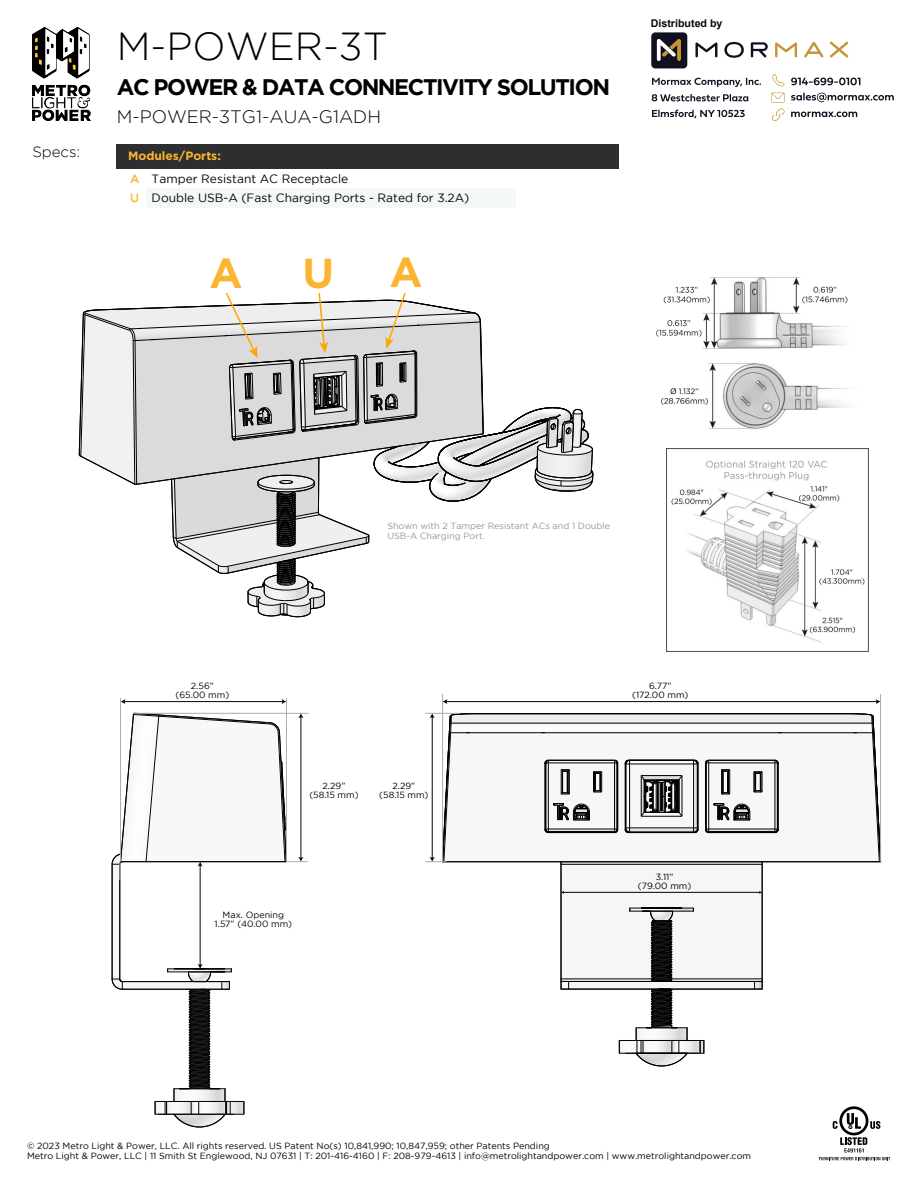
<style>
.page{position:relative;width:918px;height:1188px;background:#fff}
.page>*{position:absolute;margin:0;border:0;box-sizing:border-box;transform-origin:0 0}
.t1{font:700 42px "Gotham";color:#fcb533}
.t2{font:300 39px "Gotham";color:#000}
.t3{font:700 22.5px "Gotham";letter-spacing:-.065em;color:#000}
.t4{font:300 18px "Gotham";color:#000}
.t5{font:300 15px "Gotham";color:#000}
.t6{font:12px "Gotham";color:#040503}
.t7{font:700 12px "Gotham";color:#fcb530}
.t8{font:700 10.65px "Arial";color:#080908}
.t9{font:9px/9px "Gotham";color:#000;text-align:center}
.t10{font:9px/10.8px "Gotham";color:#979797}
.t11{font:9px/9px "Gotham";color:#050504;text-align:center}
.s1{font-weight:500;color:#fcb530}
</style>
<div class="page">
<svg style="left:819px;top:1106px;width:71px;height:54px"></svg>
<img style="left:32px;top:27px;width:59px;height:93px">
<img style="left:656px;top:277px;width:192px;height:72px">
<img style="left:662px;top:363px;width:187px;height:66px">
<img style="left:666px;top:449px;width:203px;height:202px">
<img style="left:111px;top:712px;width:180px;height:403px">
<hr style="left:120px;top:864px;width:1px;height:115px;background:#050504">
<hr style="left:112px;top:864px;width:1px;height:115px;background:#050504">
<hr style="left:119px;top:864px;width:1px;height:115px;background:#050504">
<svg style="left:112px;top:978px;width:11px;height:12px"></svg>
<hr style="left:122px;top:981px;width:100px;height:1px;background:#050504">
<hr style="left:122px;top:989px;width:100px;height:1px;background:#050504">
<hr style="left:200px;top:865px;width:1px;height:100px;background:#050504">
<svg style="left:155px;top:964px;width:90px;height:164px"></svg>
<hr style="left:124px;top:701px;width:159px;height:1px;background:#050504">
<svg style="left:282px;top:699px;width:4px;height:5px"></svg>
<svg style="left:121px;top:699px;width:4px;height:5px"></svg>
<hr style="left:133px;top:713px;width:176px;height:1px;background:#aaabab">
<hr style="left:286px;top:698px;width:1px;height:164px;background:#aaabab">
<hr style="left:120px;top:698px;width:1px;height:164px;background:#aaabab">
<svg style="left:112px;top:713px;width:196px;height:167px"></svg>
<img style="left:426px;top:699px;width:456px;height:355px">
<hr style="left:444px;top:862px;width:435px;height:1px;background:#000">
<hr style="left:545px;top:732px;width:233px;height:1px;background:#000">
<hr style="left:782px;top:732px;width:71px;height:1px;background:#000">
<hr style="left:451px;top:723px;width:421px;height:1px;background:#000">
<hr style="left:470px;top:732px;width:71px;height:1px;background:#000">
<hr style="left:561px;top:864px;width:201px;height:1px;background:#000">
<hr style="left:670px;top:979px;width:92px;height:1px;background:#000">
<hr style="left:561px;top:979px;width:91px;height:1px;background:#000">
<hr style="left:641px;top:816px;width:41px;height:1px;background:#000">
<hr style="left:682px;top:776px;width:1px;height:40px;background:#000">
<hr style="left:630px;top:764px;width:64px;height:1px;background:#000">
<hr style="left:629px;top:764px;width:1px;height:64px;background:#000">
<hr style="left:630px;top:828px;width:64px;height:1px;background:#000">
<hr style="left:693px;top:764px;width:1px;height:64px;background:#000">
<hr style="left:626px;top:764px;width:1px;height:64px;background:#000">
<hr style="left:708px;top:763px;width:1px;height:66px;background:#000">
<hr style="left:709px;top:763px;width:66px;height:1px;background:#000">
<hr style="left:775px;top:763px;width:1px;height:66px;background:#000">
<hr style="left:709px;top:829px;width:66px;height:1px;background:#000">
<hr style="left:709px;top:831px;width:66px;height:1px;background:#000">
<hr style="left:548px;top:763px;width:1px;height:66px;background:#000">
<hr style="left:548px;top:763px;width:67px;height:1px;background:#000">
<hr style="left:614px;top:763px;width:1px;height:66px;background:#000">
<hr style="left:548px;top:829px;width:67px;height:1px;background:#000">
<hr style="left:548px;top:831px;width:67px;height:1px;background:#000">
<hr style="left:546px;top:763px;width:1px;height:66px;background:#000">
<hr style="left:444px;top:861px;width:435px;height:1px;background:#000">
<hr style="left:705px;top:763px;width:1px;height:66px;background:#000">
<hr style="left:778px;top:763px;width:1px;height:66px;background:#000">
<hr style="left:698px;top:763px;width:1px;height:66px;background:#000">
<hr style="left:628px;top:832px;width:67px;height:1px;background:#000">
<hr style="left:561px;top:864px;width:1px;height:115px;background:#000">
<hr style="left:762px;top:864px;width:1px;height:115px;background:#000">
<hr style="left:569px;top:981px;width:186px;height:1px;background:#000">
<hr style="left:569px;top:989px;width:186px;height:1px;background:#000">
<svg style="left:754px;top:979px;width:9px;height:11px"></svg>
<svg style="left:561px;top:979px;width:8px;height:11px"></svg>
<hr style="left:697px;top:764px;width:1px;height:64px;background:#000">
<hr style="left:625px;top:764px;width:1px;height:64px;background:#000">
<svg style="left:625px;top:828px;width:5px;height:5px"></svg>
<svg style="left:693px;top:828px;width:6px;height:5px"></svg>
<hr style="left:709px;top:832px;width:66px;height:1px;background:#000">
<hr style="left:777px;top:763px;width:1px;height:66px;background:#000">
<svg style="left:774px;top:829px;width:5px;height:4px"></svg>
<hr style="left:706px;top:763px;width:1px;height:66px;background:#000">
<svg style="left:721px;top:769px;width:9px;height:26px"></svg>
<svg style="left:705px;top:829px;width:4px;height:4px"></svg>
<svg style="left:754px;top:771px;width:9px;height:22px"></svg>
<hr style="left:548px;top:832px;width:67px;height:1px;background:#000">
<hr style="left:617px;top:763px;width:1px;height:66px;background:#000">
<svg style="left:614px;top:829px;width:4px;height:4px"></svg>
<svg style="left:544px;top:829px;width:5px;height:4px"></svg>
<hr style="left:545px;top:763px;width:1px;height:66px;background:#000">
<svg style="left:561px;top:769px;width:9px;height:26px"></svg>
<svg style="left:593px;top:771px;width:9px;height:22px"></svg>
<hr style="left:476px;top:713px;width:372px;height:1px;background:#000">
<svg style="left:847px;top:713px;width:34px;height:150px"></svg>
<hr style="left:630px;top:760px;width:64px;height:1px;background:#000">
<svg style="left:693px;top:760px;width:5px;height:9px"></svg>
<svg style="left:625px;top:760px;width:5px;height:10px"></svg>
<svg style="left:641px;top:775px;width:41px;height:41px;background:#5f5f5f"></svg>
<hr style="left:709px;top:760px;width:66px;height:1px;background:#000">
<svg style="left:774px;top:760px;width:5px;height:4px"></svg>
<svg style="left:705px;top:760px;width:4px;height:4px"></svg>
<svg style="left:713px;top:803px;width:38px;height:18px"></svg>
<hr style="left:548px;top:760px;width:67px;height:1px;background:#000">
<svg style="left:614px;top:760px;width:4px;height:4px"></svg>
<svg style="left:544px;top:760px;width:5px;height:4px"></svg>
<svg style="left:553px;top:803px;width:37px;height:18px"></svg>
<svg style="left:629px;top:908px;width:65px;height:73px"></svg>
<svg style="left:619px;top:988px;width:86px;height:79px"></svg>
<hr style="left:630px;top:908px;width:63px;height:1px;background:#000">
<svg style="left:425px;top:713px;width:51px;height:150px"></svg>
<hr style="left:446px;top:701px;width:431px;height:1px;background:#000">
<svg style="left:876px;top:699px;width:4px;height:5px"></svg>
<svg style="left:443px;top:699px;width:4px;height:5px"></svg>
<hr style="left:880px;top:694px;width:1px;height:168px;background:#aaa">
<hr style="left:442px;top:694px;width:1px;height:168px;background:#aaa">
<hr style="left:563px;top:892px;width:197px;height:1px;background:#000">
<svg style="left:79px;top:293px;width:515px;height:324px"></svg>
<div style="left:117px;top:144px;width:502px;height:24px;background:#2d2e2f"></div>
<div style="left:146px;top:188px;width:370px;height:20px;background:#f5f8f9"></div>
<svg style="left:791px;top:112px;width:66px;height:5px"></svg>
<svg style="left:791px;top:93px;width:103px;height:9px"></svg>
<svg style="left:771px;top:93px;width:14px;height:28px"></svg>
<svg style="left:772px;top:74px;width:13px;height:12px"></svg>
<svg style="left:791px;top:78px;width:69px;height:7px"></svg>
<svg style="left:652px;top:110px;width:93px;height:8px"></svg>
<svg style="left:652px;top:94px;width:96px;height:7px"></svg>
<svg style="left:652px;top:78px;width:109px;height:9px"></svg>
<div style="left:651px;top:32px;width:36px;height:36px;background:#10111f;border-radius:4px"></div>
<svg style="left:657px;top:39px;width:24px;height:22px"></svg>
<svg style="left:830px;top:42px;width:18px;height:16px"></svg>
<svg style="left:804px;top:42px;width:20px;height:16px"></svg>
<svg style="left:775px;top:42px;width:22px;height:15px"></svg>
<svg style="left:695px;top:42px;width:22px;height:15px"></svg>
<svg style="left:751px;top:42px;width:17px;height:16px"></svg>
<svg style="left:724px;top:42px;width:20px;height:16px"></svg>
<h3 class="t5" style="left:32px;top:143px;width:49px">Specs:</h3>
<h2 class="t2" style="left:117px;top:25px;width:273px">M-POWER-3T</h2>
<h3 class="t3" style="left:117px;top:74px;width:495px">AC POWER &amp; DATA CONNECTIVITY SOLUTION</h3>
<h3 class="t4" style="left:117px;top:107px;width:266px">M-POWER-3TG1-AUA-G1ADH</h3>
<h3 class="t7" style="left:128px;top:148px;width:94px">Modules/Ports:</h3>
<h3 class="t6" style="left:130px;top:191px;width:341px"><span class="s1">U</span> Double USB-A (Fast Charging Ports - Rated for 3.2A)</h3>
<h3 class="t6" style="left:130px;top:172px;width:220px"><span class="s1">A</span> Tamper Resistant AC Receptacle</h3>
<h1 class="t1" style="left:210px;top:249px;width:35px">A</h1>
<h1 class="t1" style="left:302px;top:249px;width:33px">U</h1>
<h1 class="t1" style="left:389px;top:248px;width:35px">A</h1>
<p class="t8" style="left:651px;top:16px;width:73px">Distributed by</p>
<p class="t10" style="left:387px;top:520px;width:224px">Shown with 2 Tamper Resistant ACs and 1 Double<br>USB-A Charging Port.</p>
<p class="t11" style="left:175px;top:681px;width:55px">2.56” (65.00 mm)</p>
<p class="t11" style="left:309px;top:781px;width:51px">2.29” (58.15 mm)</p>
<p class="t9" style="left:379px;top:781px;width:51px">2.29” (58.15 mm)</p>
<p class="t11" style="left:215px;top:910px;width:79px">Max. Opening<br>1.57” (40.00 mm)</p>
<p class="t9" style="left:632px;top:681px;width:58px">6.77” (172.00 mm)</p>
<p class="t9" style="left:638px;top:872px;width:55px">3.11”<br>(79.00 mm)</p>
<p class="t9" style="left:27px;top:1140px;width:726px;line-height:10.5px;text-align:left">© 2023 Metro Light &amp; Power, LLC. All rights reserved. US Patent No(s) 10,841,990; 10,847,959; other Patents Pending<br>Metro Light &amp; Power, LLC | 11 Smith St Englewood, NJ 07631 | T: 201-416-4160 | F: 208-979-4613 | info@metrolightandpower.com | www.metrolightandpower.com</p>
</div>
